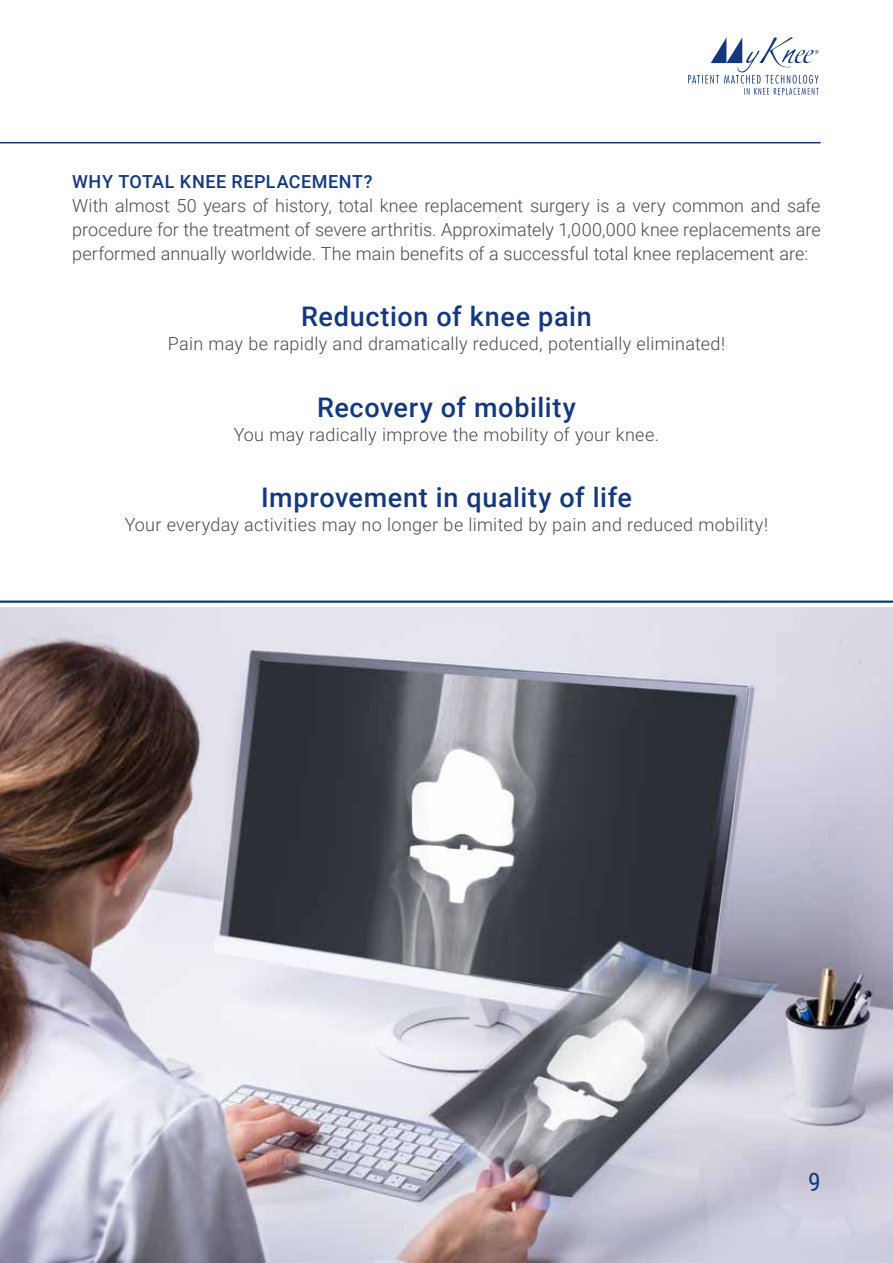
<style>
.page{position:relative;width:893px;height:1263px;background:#fff}
.page>*{position:absolute;margin:0;border:0;box-sizing:border-box;transform-origin:0 0}
.t1{font:500 27px "Roboto";letter-spacing:.02em;color:#14387f}
.t2{font:25.5px "Roboto Condensed";color:#14387f}
.t3{font:300 18px/24px "Roboto";letter-spacing:.015em;color:#4a4a49;text-align:justify}
.t4{font:500 18px "Roboto";letter-spacing:.03em;color:#14387f}
</style>
<div class="page">
<hr style="left:0;top:142px;width:821px;height:1px;background:#14387f">
<img style="left:0;top:608px;width:893px;height:655px">
<hr style="left:0;top:600px;width:893px;height:3px;background:#14387f">
<svg style="left:688px;top:37px;width:131px;height:58px"></svg>
<p class="t4" style="left:72px;top:169px;width:302px">WHY TOTAL KNEE REPLACEMENT?</p>
<p class="t3" style="left:72px;top:193px;width:750px">With almost 50 years of history, total knee replacement surgery is a very common and safe procedure for the treatment of severe arthritis. Approximately 1,000,000 knee replacements are performed annually worldwide. The main benefits of a successful total knee replacement are:</p>
<h1 class="t1" style="left:301px;top:298px;width:292px">Reduction of knee pain</h1>
<p class="t3" style="left:168px;top:331px;width:559px">Pain may be rapidly and dramatically reduced, potentially eliminated!</p>
<h1 class="t1" style="left:317px;top:388px;width:260px">Recovery of mobility</h1>
<p class="t3" style="left:234px;top:421px;width:427px">You may radically improve the mobility of your knee.</p>
<h1 class="t1" style="left:261px;top:478px;width:372px">Improvement in quality of life</h1>
<p class="t3" style="left:125px;top:511px;width:645px">Your everyday activities may no longer be limited by pain and reduced mobility!</p>
<h2 class="t2" style="left:808px;top:1164px;width:14px">9</h2>
</div>
